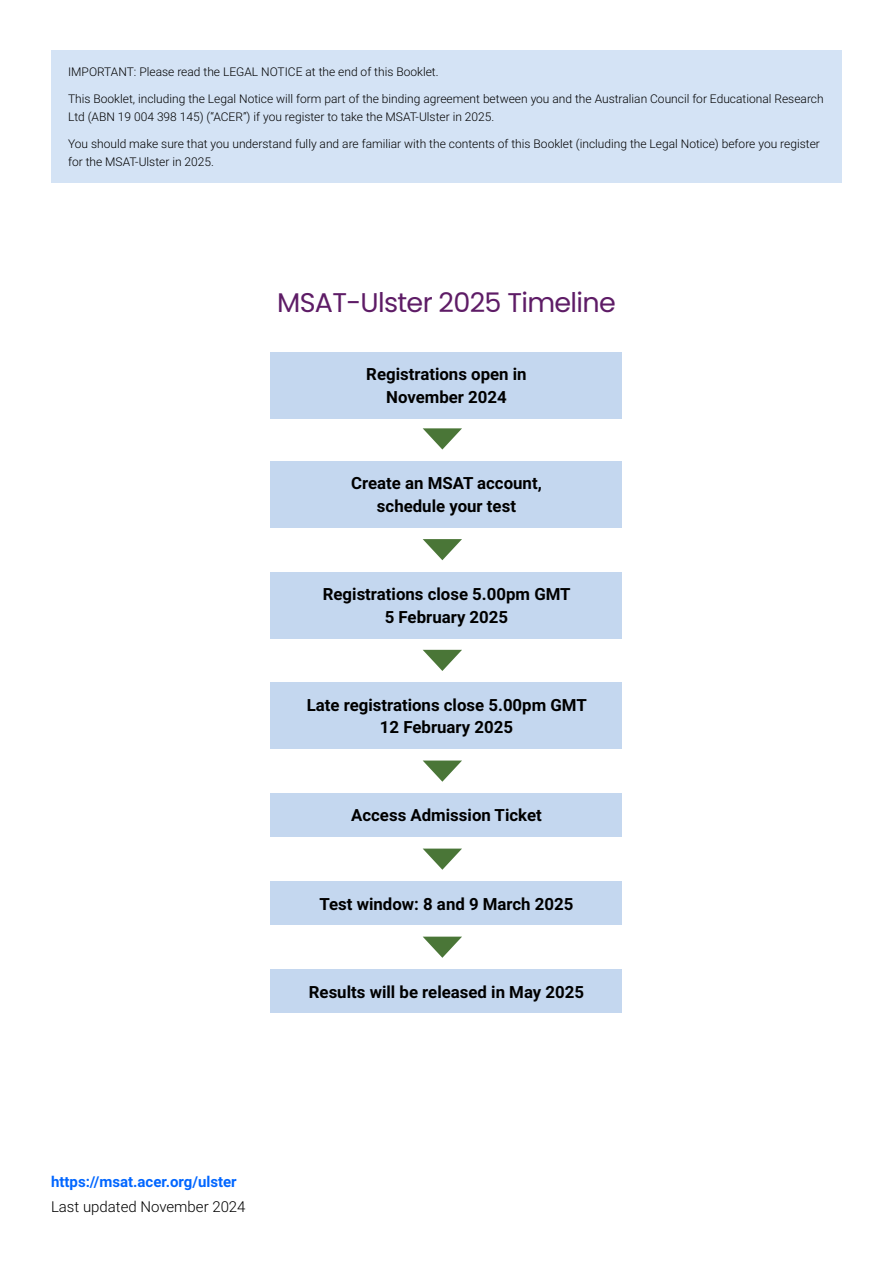
<style>
.page{position:relative;width:893px;height:1263px;background:#fff}
.page>*{position:absolute;margin:0;border:0;box-sizing:border-box;transform-origin:0 0}
.t1{font:27px "Poppins";letter-spacing:-.025em;color:#5e1c66}
.t2{font:700 16.8px/22.6px "Roboto";color:#000;text-align:center}
.t3{font:700 15px "Roboto";color:#06f}
.t4{font:300 15px "Roboto";color:#000}
.t5{font:300 12px/18px "Roboto";color:#000}
</style>
<div class="page">
<div style="left:51px;top:50px;width:791px;height:132px;background:#d4e3f5"></div>
<div style="left:271px;top:352px;width:351px;height:66px;background:#c4d7ef"></div>
<div style="left:271px;top:461px;width:351px;height:67px;background:#c4d7ef"></div>
<div style="left:271px;top:572px;width:351px;height:66px;background:#c4d7ef"></div>
<div style="left:271px;top:682px;width:351px;height:67px;background:#c4d7ef"></div>
<div style="left:271px;top:881px;width:351px;height:44px;background:#c4d7ef"></div>
<div style="left:271px;top:969px;width:351px;height:44px;background:#c4d7ef"></div>
<div style="left:271px;top:793px;width:351px;height:44px;background:#c4d7ef"></div>
<svg style="left:423px;top:428px;width:39px;height:21px"></svg>
<svg style="left:423px;top:539px;width:39px;height:21px"></svg>
<svg style="left:423px;top:650px;width:39px;height:21px"></svg>
<svg style="left:423px;top:760px;width:39px;height:22px"></svg>
<svg style="left:423px;top:937px;width:39px;height:21px"></svg>
<svg style="left:423px;top:848px;width:39px;height:22px"></svg>
<p class="t5" style="left:68px;top:63px;width:372px">IMPORTANT: Please read the LEGAL NOTICE at the end of this Booklet.</p>
<p class="t5" style="left:68px;top:89px;width:757px">This Booklet, including the Legal Notice will form part of the binding agreement between you and the Australian Council for Educational Research<br>Ltd (ABN 19 004 398 145) (“ACER”) if you register to take the MSAT-Ulster in 2025.</p>
<p class="t5" style="left:68px;top:134px;width:753px">You should make sure that you understand fully and are familiar with the contents of this Booklet (including the Legal Notice) before you register for the MSAT-Ulster in 2025.</p>
<h1 class="t1" style="left:277px;top:287px;width:340px">MSAT-Ulster 2025 Timeline</h1>
<h2 class="t2" style="left:366px;top:362px;width:162px">Registrations open in<br>November 2024</h2>
<h2 class="t2" style="left:351px;top:471px;width:192px">Create an MSAT account, schedule your test</h2>
<h2 class="t2" style="left:323px;top:582px;width:249px">Registrations close 5.00pm GMT<br>5 February 2025</h2>
<h2 class="t2" style="left:307px;top:693px;width:282px">Late registrations close 5.00pm GMT<br>12 February 2025</h2>
<h2 class="t2" style="left:351px;top:803px;width:192px">Access Admission Ticket</h2>
<h2 class="t2" style="left:319px;top:891px;width:255px">Test window: 8 and 9 March 2025</h2>
<h2 class="t2" style="left:309px;top:980px;width:277px">Results will be released in May 2025</h2>
<p class="t3" style="left:51px;top:1171px;width:187px">https://msat.acer.org/ulster</p>
<p class="t4" style="left:51px;top:1196px;width:196px">Last updated November 2024</p>
</div>
